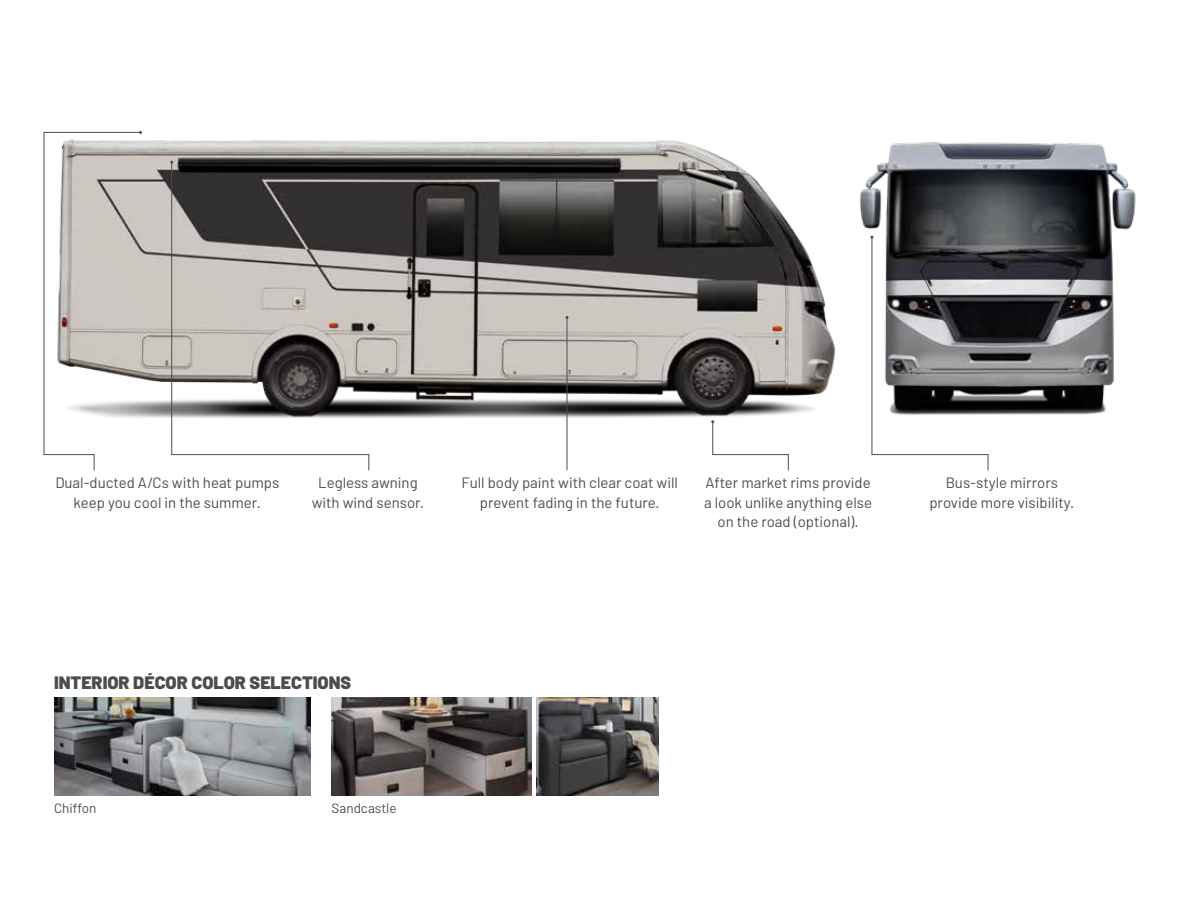
<style>
.page{position:relative;width:1188px;height:918px;background:#fff}
.page>*{position:absolute;margin:0;border:0;box-sizing:border-box;transform-origin:0 0}
.t1{font:900 18px "Barlow";color:#4d4d4f}
.t2{font:15px/19.5px "Barlow";color:#4d4d4f;text-align:center}
.t3{font:13.5px "Barlow";color:#4d4d4f}
</style>
<div class="page">
<img style="left:140px;top:130px;width:693px;height:304px">
<svg style="left:711px;top:420px;width:78px;height:51px"></svg>
<img style="left:833px;top:142px;width:303px;height:273px">
<img style="left:537px;top:698px;width:122px;height:97px">
<img style="left:332px;top:698px;width:199px;height:97px">
<img style="left:54px;top:698px;width:256px;height:97px">
<svg style="left:171px;top:161px;width:199px;height:310px"></svg>
<svg style="left:43px;top:131px;width:99px;height:340px"></svg>
<svg style="left:870px;top:236px;width:119px;height:235px"></svg>
<hr style="left:567px;top:317px;width:1px;height:153px;background:#4d4d4f">
<p class="t2" style="left:55px;top:472px;width:225px">Dual-ducted A/Cs with heat pumps keep you cool in the summer.</p>
<p class="t2" style="left:704px;top:472px;width:170px">After market rims provide a look unlike anything else on the road (optional).</p>
<p class="t2" style="left:929px;top:472px;width:146px">Bus-style mirrors provide more visibility.</p>
<p class="t2" style="left:312px;top:472px;width:114px">Legless awning with wind sensor.</p>
<p class="t2" style="left:461px;top:472px;width:218px">Full body paint with clear coat will prevent fading in the future.</p>
<p class="t1" style="left:54px;top:671px;width:299px">INTERIOR DÉCOR COLOR SELECTIONS</p>
<p class="t3" style="left:54px;top:800px;width:44px">Chiffon</p>
<p class="t3" style="left:332px;top:800px;width:67px">Sandcastle</p>
</div>
